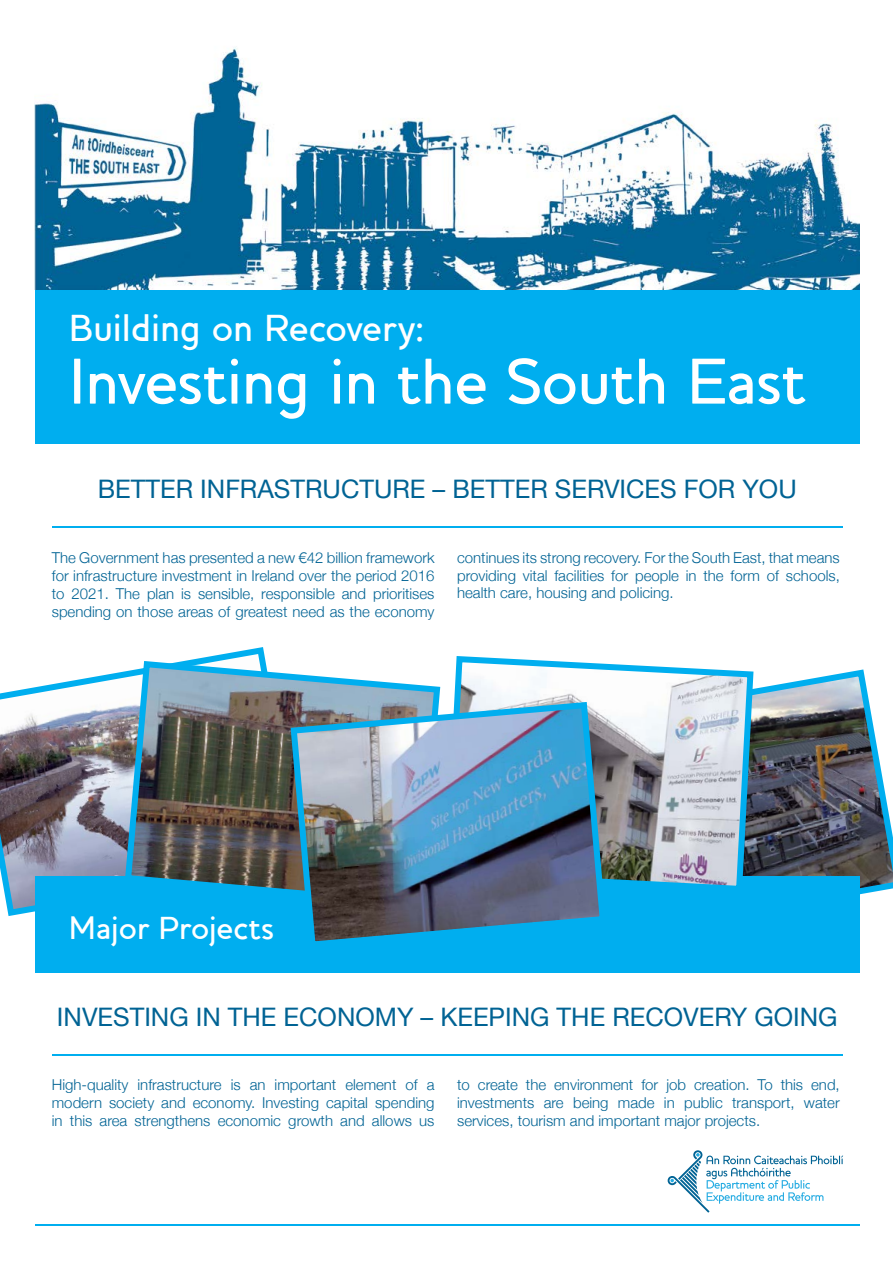
<style>
.page{position:relative;width:893px;height:1263px;background:#fff}
.page>*{position:absolute;margin:0;border:0;box-sizing:border-box;transform-origin:0 0}
.t1{font:500 66px "Houschka";letter-spacing:-.01em;color:#fff}
.t2{font:500 39px "Houschka";letter-spacing:-.01em;color:#fff}
.t3{font:500 33px "Houschka";letter-spacing:-.01em;color:#fff}
.t4{font:25.5px "Helvetica Neue";color:#006394}
.t5{font:300 15px/18px "Helvetica Neue";color:#006394;text-align:justify}
</style>
<div class="page">
<div style="left:35px;top:277px;width:825px;height:167px;background:#00aeef"></div>
<svg style="left:667px;top:1150px;width:176px;height:63px"></svg>
<hr style="left:35px;top:1225px;width:825px;height:1px;background:#00aeef">
<hr style="left:52px;top:526px;width:791px;height:1px;background:#00aeef">
<hr style="left:52px;top:1054px;width:791px;height:2px;background:#00aeef">
<img style="left:757px;top:669px;width:136px;height:226px">
<img style="left:0;top:647px;width:265px;height:269px">
<div style="left:35px;top:876px;width:825px;height:97px;background:#00aeef"></div>
<img style="left:122px;top:658px;width:319px;height:231px">
<img style="left:454px;top:656px;width:303px;height:230px">
<img style="left:287px;top:699px;width:322px;height:243px">
<img style="left:35px;top:47px;width:825px;height:242px">
<h2 class="t2" style="left:69px;top:304px;width:357px">Building on Recovery:</h2>
<h1 class="t1" style="left:69px;top:342px;width:738px">Investing in the South East</h1>
<h3 class="t4" style="left:98px;top:470px;width:700px">BETTER INFRASTRUCTURE – BETTER SERVICES FOR YOU</h3>
<p class="t5" style="left:52px;top:548px;width:384px">The Government has presented a new €42 billion framework for infrastructure investment in Ireland over the period 2016 to 2021. The plan is sensible, responsible and prioritises spending on those areas of greatest need as the economy</p>
<p class="t5" style="left:457px;top:548px;width:384px">continues its strong recovery. For the South East, that means providing vital facilities for people in the form of schools,</p>
<p class="t5" style="left:457px;top:582px;width:218px">health care, housing and policing.</p>
<h3 class="t3" style="left:69px;top:908px;width:207px">Major Projects</h3>
<h3 class="t4" style="left:57px;top:998px;width:782px">INVESTING IN THE ECONOMY – KEEPING THE RECOVERY GOING</h3>
<p class="t5" style="left:52px;top:1074px;width:384px">High-quality infrastructure is an important element of a modern society and economy. Investing capital spending in this area strengthens economic growth and allows us</p>
<p class="t5" style="left:457px;top:1074px;width:384px">to create the environment for job creation. To this end, investments are being made in public transport, water services, tourism and important major projects.</p>
</div>
